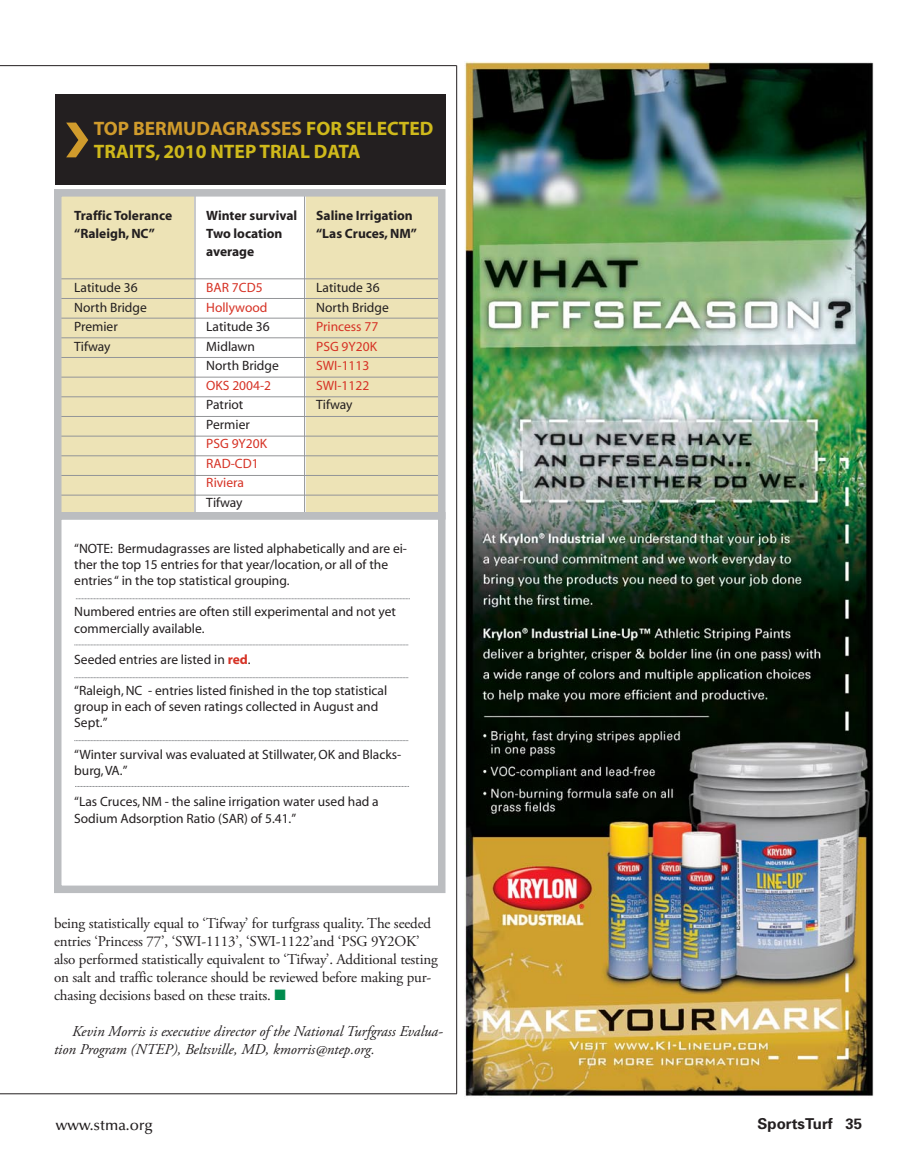
<style>
.page{position:relative;width:918px;height:1175px;background:#fff}
.page>*{position:absolute;margin:0;border:0;box-sizing:border-box;transform-origin:0 0}
.t1{font:700 19.5px/23.4px "Myriad";color:#cfb91b}
.t2{font:15px/18px "Adobe Garamond Pro";letter-spacing:-.01em;color:#231f20}
.t3{font:italic 15px/18px "Adobe Garamond Pro";color:#231f20}
.t4{font:500 15px "Optima";color:#231f20}
.t5{font:700 15px "Univers";color:#231f20}
.t6{font:13.5px/16.2px "Myriad";color:#231f20}
.t7{font:13.5px/19.5px "Myriad";color:#d63225}
.t8{font:700 13.5px "Myriad";color:#231f20}
.s1{color:#d09b2c}
.s2{color:#231f20}
.s3{font-weight:700;color:#d63225}
.s4{color:#008c4e}
</style>
<div class="page">
<div style="left:306px;top:193px;width:137px;height:320px;background:#ede3b6"></div>
<div style="left:58px;top:191px;width:136px;height:322px;background:#ede3b6"></div>
<hr style="left:61px;top:278px;width:379px;height:1px;background:#939598">
<hr style="left:61px;top:298px;width:379px;height:1px;background:#939598">
<hr style="left:61px;top:318px;width:379px;height:1px;background:#939598">
<hr style="left:61px;top:337px;width:379px;height:1px;background:#939598">
<hr style="left:61px;top:357px;width:379px;height:1px;background:#939598">
<hr style="left:61px;top:377px;width:379px;height:1px;background:#939598">
<hr style="left:61px;top:396px;width:379px;height:1px;background:#939598">
<hr style="left:61px;top:416px;width:379px;height:1px;background:#939598">
<hr style="left:61px;top:436px;width:379px;height:1px;background:#939598">
<hr style="left:61px;top:455px;width:379px;height:1px;background:#939598">
<hr style="left:61px;top:475px;width:379px;height:1px;background:#939598">
<hr style="left:61px;top:495px;width:379px;height:1px;background:#939598">
<hr style="left:0;top:65px;width:457px;height:1px;background:#231f20">
<hr style="left:0;top:1093px;width:457px;height:1px;background:#231f20">
<div style="left:54px;top:512px;width:392px;height:381px;border:8px solid #bbbdc0"></div>
<div style="left:55px;top:94px;width:391px;height:91px;background:#231f20"></div>
<hr style="left:195px;top:191px;width:1px;height:324px;background:#939598">
<hr style="left:304px;top:191px;width:1px;height:323px;background:#939598">
<svg style="left:76px;top:598px;width:334px;height:1px"></svg>
<svg style="left:74px;top:644px;width:334px;height:1px"></svg>
<svg style="left:74px;top:677px;width:334px;height:1px"></svg>
<svg style="left:74px;top:740px;width:334px;height:1px"></svg>
<svg style="left:75px;top:786px;width:334px;height:1px"></svg>
<div style="left:54px;top:189px;width:392px;height:330px;border:8px solid #bbbdc0"></div>
<hr style="left:456px;top:65px;width:1px;height:1028px;background:#231f20">
<img style="left:464px;top:62px;width:410px;height:1035px">
<p class="t1" style="left:94px;top:118px;width:341px"><span class="s1">TOP BERMUDAGRASSES</span> FOR SELECTED<br>TRAITS, 2010 NTEP TRIAL DATA</p>
<p class="t8" style="left:74px;top:210px;width:99px">Traffic Tolerance</p>
<p class="t8" style="left:206px;top:210px;width:92px">Winter survival</p>
<p class="t8" style="left:316px;top:210px;width:98px">Saline Irrigation</p>
<p class="t8" style="left:74px;top:228px;width:82px">“Raleigh, NC”</p>
<p class="t8" style="left:206px;top:228px;width:78px">Two location</p>
<p class="t8" style="left:316px;top:228px;width:102px">“Las Cruces, NM”</p>
<p class="t8" style="left:206px;top:246px;width:49px">average</p>
<p class="t6" style="left:74px;top:280px;width:65px">Latitude 36</p>
<p class="t7" style="left:206px;top:279px;width:58px">BAR 7CD5</p>
<p class="t6" style="left:316px;top:280px;width:65px">Latitude 36</p>
<p class="t6" style="left:74px;top:300px;width:74px">North Bridge</p>
<p class="t7" style="left:206px;top:298px;width:63px">Hollywood</p>
<p class="t6" style="left:316px;top:300px;width:74px">North Bridge</p>
<p class="t6" style="left:74px;top:319px;width:45px">Premier</p>
<p class="t6" style="left:206px;top:319px;width:65px">Latitude 36</p>
<p class="t7" style="left:316px;top:318px;width:64px">Princess 77</p>
<p class="t6" style="left:74px;top:339px;width:38px">Tifway</p>
<p class="t6" style="left:206px;top:339px;width:50px">Midlawn</p>
<p class="t7" style="left:316px;top:337px;width:62px">PSG 9Y20K</p>
<p class="t6" style="left:206px;top:358px;width:74px">North Bridge</p>
<p class="t7" style="left:316px;top:357px;width:55px">SWI-1113</p>
<p class="t7" style="left:206px;top:376px;width:66px">OKS 2004-2</p>
<p class="t7" style="left:316px;top:376px;width:55px">SWI-1122</p>
<p class="t6" style="left:206px;top:397px;width:39px">Patriot</p>
<p class="t6" style="left:316px;top:397px;width:38px">Tifway</p>
<p class="t7" style="left:206px;top:415px;width:62px"><span class="s2">Permier<br></span>PSG 9Y20K<br>RAD-CD1<br>Riviera<br><span class="s2">Tifway</span></p>
<p class="t6" style="left:74px;top:541px;width:334px">“NOTE: Bermudagrasses are listed alphabetically and are ei&shy;ther the top 15 entries for that year/location, or all of the entries “ in the top statistical grouping.</p>
<p class="t6" style="left:74px;top:605px;width:323px">Numbered entries are often still experimental and not yet commercially available.</p>
<p class="t6" style="left:74px;top:652px;width:178px">Seeded entries are listed in <span class="s3">red</span>.</p>
<p class="t6" style="left:74px;top:683px;width:314px">“Raleigh, NC - entries listed finished in the top statistical group in each of seven ratings collected in August and<br>Sept.”</p>
<p class="t6" style="left:74px;top:747px;width:328px">“Winter survival was evaluated at Stillwater, OK and Blacks&shy;burg, VA.”</p>
<p class="t6" style="left:74px;top:794px;width:306px">“Las Cruces, NM - the saline irrigation water used had a<br>Sodium Adsorption Ratio (SAR) of 5.41.”</p>
<p class="t2" style="left:54px;top:915px;width:385px">being statistically equal to ‘Tifway’ for turfgrass quality. The seeded entries ‘Princess 77’, ‘SWI-1113’, ‘SWI-1122’and ‘PSG 9Y2OK’ also performed statistically equivalent to ‘Tifway’. Additional testing on salt and traffic tolerance should be reviewed before making pur&shy;chasing decisions based on these traits. <span class="s4">■</span></p>
<p class="t3" style="left:54px;top:1023px;width:390px;text-indent:18px">Kevin Morris is executive director of the National Turfgrass Evalua&shy;tion Program (NTEP), Beltsville, MD, kmorris@ntep.org.</p>
<p class="t4" style="left:56px;top:1118px;width:99px">www.stma.org</p>
<p class="t5" style="left:758px;top:1118px;width:106px">SportsTurf 35</p>
</div>
